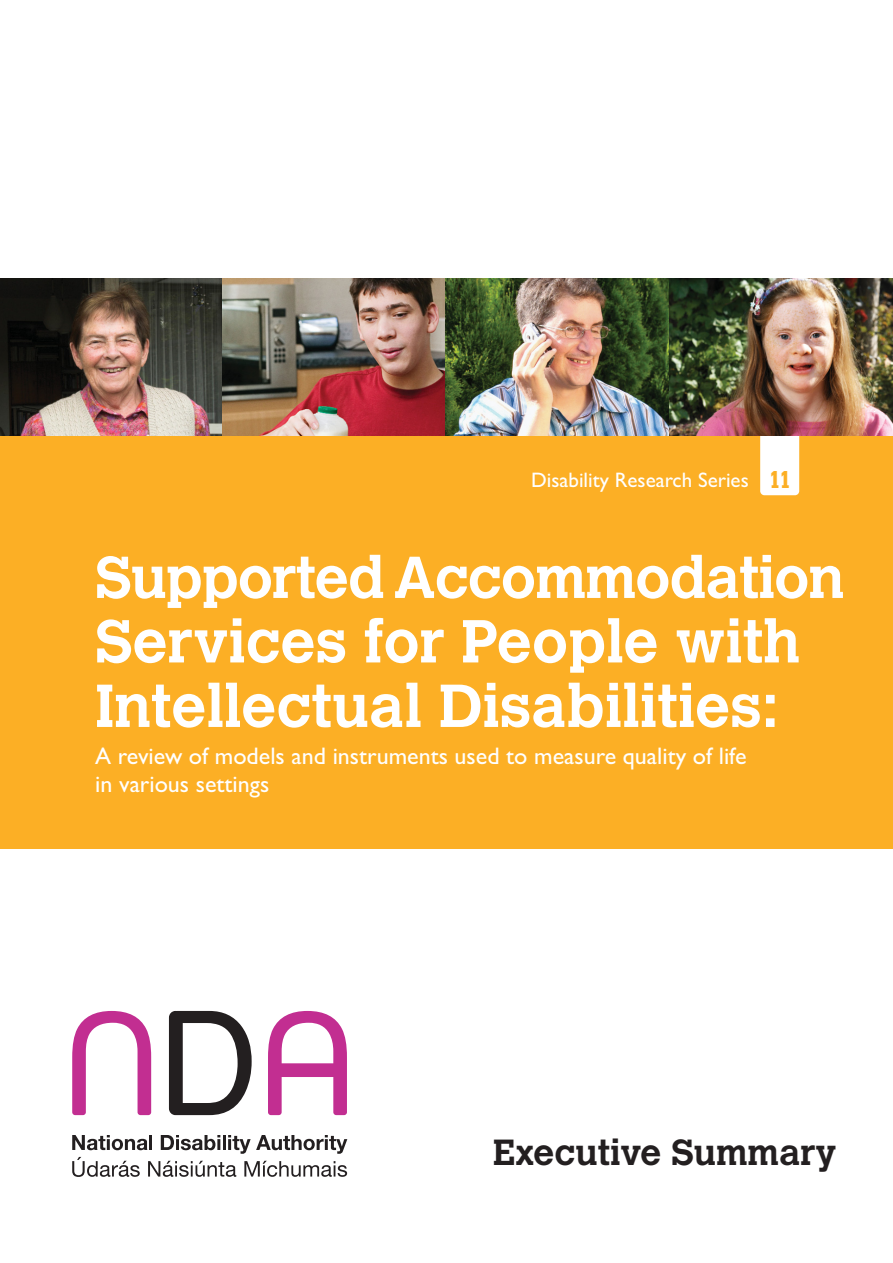
<style>
.page{position:relative;width:893px;height:1263px;background:#fff}
.page>*{position:absolute;margin:0;border:0;box-sizing:border-box;transform-origin:0 0}
.t1{font:700 60px/64.5px "Calvert";color:#fff}
.t2{font:700 58.5px "Calvert";letter-spacing:-.02em;color:#fff}
.t3{font:700 36px "Calvert";color:#231f20}
.t4{font:24px/28.5px "Gill Sans";color:#fff}
.t5{font:700 24px "Calvert";color:#fcaf25}
.t6{font:21px "Gill Sans";color:#fff}
</style>
<div class="page">
<svg style="left:72px;top:1135px;width:75px;height:15px"></svg>
<hr style="left:149px;top:1135px;width:3px;height:15px;background:#231f20">
<svg style="left:161px;top:1135px;width:59px;height:15px"></svg>
<hr style="left:223px;top:1135px;width:3px;height:15px;background:#231f20">
<svg style="left:228px;top:1135px;width:119px;height:19px"></svg>
<svg style="left:268px;top:1011px;width:79px;height:104px"></svg>
<svg style="left:72px;top:1011px;width:79px;height:104px"></svg>
<svg style="left:169px;top:1011px;width:83px;height:104px"></svg>
<svg style="left:72px;top:1157px;width:68px;height:20px"></svg>
<svg style="left:148px;top:1161px;width:88px;height:16px"></svg>
<svg style="left:244px;top:1161px;width:103px;height:16px"></svg>
<div style="left:0;top:435px;width:892px;height:413px;background:#fcaf25"></div>
<div style="left:760px;top:420px;width:39px;height:75px;background:#fff;border-radius:4px"></div>
<img style="left:668px;top:278px;width:224px;height:158px">
<img style="left:0;top:278px;width:223px;height:158px">
<img style="left:223px;top:278px;width:222px;height:158px">
<img style="left:445px;top:278px;width:223px;height:158px">
<p class="t6" style="left:531px;top:473px;width:219px">Disability Research Series</p>
<p class="t5" style="left:767px;top:470px;width:27px">11</p>
<h2 class="t2" style="left:95px;top:555px;width:750px">Supported Accommodation</h2>
<h1 class="t1" style="left:95px;top:613px;width:706px">Services for People with<br>Intellectual Disabilities:</h1>
<p class="t4" style="left:95px;top:744px;width:653px">A review of models and instruments used to measure quality of life in various settings</p>
<h3 class="t3" style="left:493px;top:1138px;width:345px">Executive Summary</h3>
</div>
